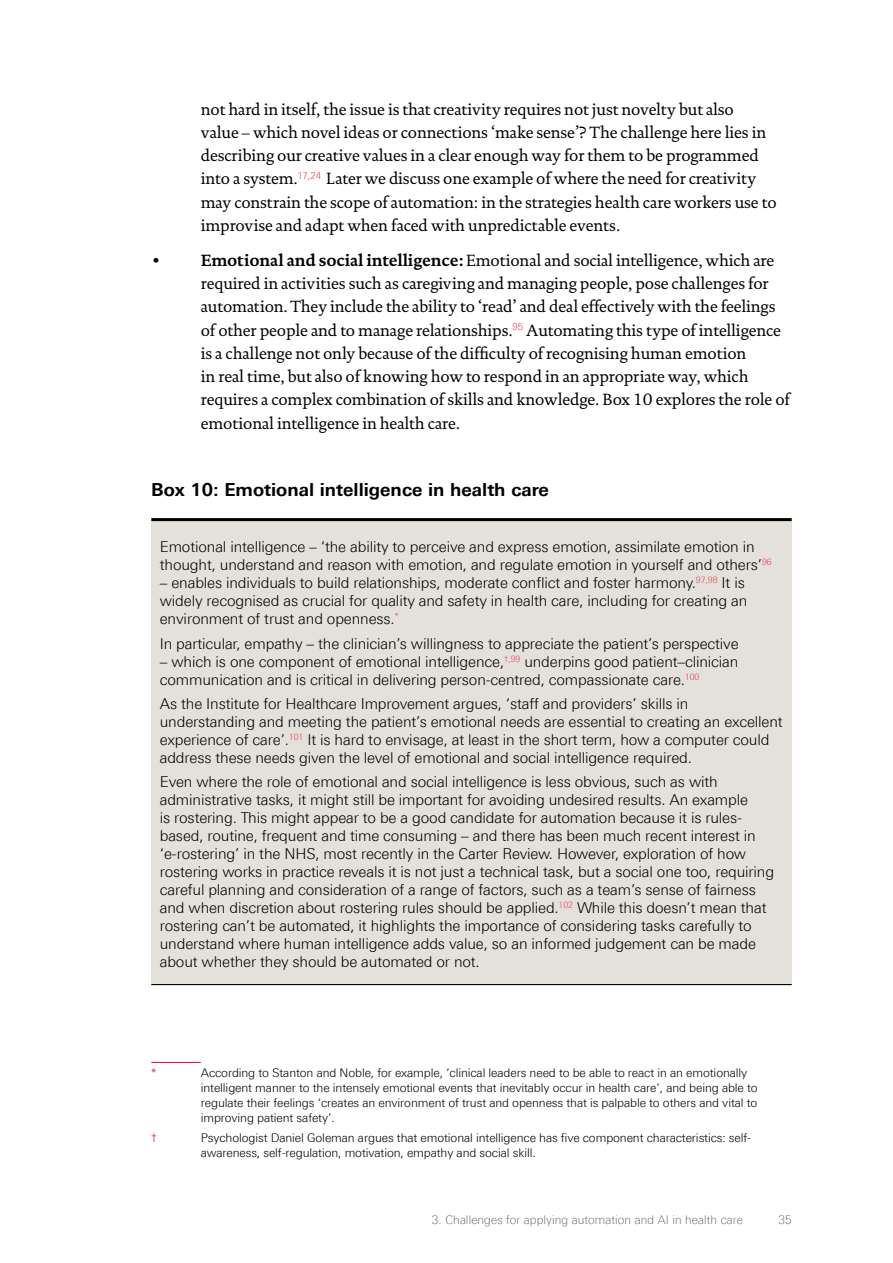
<style>
.page{position:relative;width:893px;height:1263px;background:#fff}
.page>*{position:absolute;margin:0;border:0;box-sizing:border-box;transform-origin:0 0}
.t1{font:700 18px "Linotype Univers 630";color:#000}
.t2{font:16.5px/23.2px "DTL Documenta TOT";letter-spacing:-.01em;color:#000}
.t3{font:300 15px/18px "LT Univers Basic";letter-spacing:-.01em;color:#000}
.t4{font:300 12px/15px "LT Univers Basic";letter-spacing:-.01em;color:#000}
.t5{font:100 12px "Linotype Univers 230";letter-spacing:.01em;color:#4a4a49}
.t6{font:300 12px "LT Univers Basic";color:#e50046}
.s1{font-weight:700}
</style>
<div class="page">
<div style="left:151px;top:520px;width:641px;height:124px;background:#e4e1da"></div>
<hr style="left:151px;top:518px;width:641px;height:3px;background:#000">
<div style="left:151px;top:629px;width:641px;height:67px;background:#e4e1da"></div>
<div style="left:151px;top:689px;width:641px;height:85px;background:#e4e1da"></div>
<div style="left:151px;top:768px;width:641px;height:217px;background:#e4e1da"></div>
<hr style="left:151px;top:984px;width:641px;height:1px;background:#000">
<hr style="left:151px;top:1062px;width:50px;height:1px;background:#e50046">
<p class="t2" style="left:201px;top:97px;width:577px">not hard in itself, the issue is that creativity requires not just novelty but also<br>value – which novel ideas or connections ‘make sense’? The challenge here lies in describing our creative values in a clear enough way for them to be programmed into a system.<sup>17,24</sup> Later we discuss one example of where the need for creativity may constrain the scope of automation: in the strategies health care workers use to improvise and adapt when faced with unpredictable events.</p>
<p class="t2" style="left:151px;top:249px;width:11px">•</p>
<p class="t2" style="left:201px;top:249px;width:591px"><span class="s1">Emotional and social intelligence:</span> Emotional and social intelligence, which are required in activities such as caregiving and managing people, pose challenges for automation. They include the ability to ‘read’ and deal effectively with the feelings of other people and to manage relationships.<sup>95</sup> Automating this type of intelligence is a challenge not only because of the difficulty of recognising human emotion<br>in real time, but also of knowing how to respond in an appropriate way, which requires a complex combination of skills and knowledge. Box 10 explores the role of emotional intelligence in health care.</p>
<p class="t1" style="left:151px;top:479px;width:399px">Box 10: Emotional intelligence in health care</p>
<p class="t3" style="left:160px;top:538px;width:613px">Emotional intelligence – ‘the ability to perceive and express emotion, assimilate emotion in thought, understand and reason with emotion, and regulate emotion in yourself and others’<sup>96</sup></p>
<p class="t3" style="left:160px;top:574px;width:589px">– enables individuals to build relationships, moderate conflict and foster harmony.<sup>97,98</sup> It is widely recognised as crucial for quality and safety in health care, including for creating an environment of trust and openness.<sup>*</sup></p>
<p class="t3" style="left:160px;top:634px;width:580px">In particular, empathy – the clinician’s willingness to appreciate the patient’s perspective</p>
<p class="t3" style="left:160px;top:652px;width:580px">– which is one component of emotional intelligence,<sup>†,99</sup> underpins good patient–clinician communication and is critical in delivering person-centred, compassionate care.<sup>100</sup></p>
<p class="t3" style="left:160px;top:694px;width:624px">As the Institute for Healthcare Improvement argues, ‘staff and providers’ skills in understanding and meeting the patient’s emotional needs are essential to creating an excellent experience of care’.<sup>101</sup> It is hard to envisage, at least in the short term, how a computer could address these needs given the level of emotional and social intelligence required.</p>
<p class="t3" style="left:160px;top:773px;width:616px">Even where the role of emotional and social intelligence is less obvious, such as with administrative tasks, it might still be important for avoiding undesired results. An example<br>is rostering. This might appear to be a good candidate for automation because it is rules&shy;based, routine, frequent and time consuming – and there has been much recent interest in ‘e-rostering’ in the NHS, most recently in the Carter Review. However, exploration of how rostering works in practice reveals it is not just a technical task, but a social one too, requiring careful planning and consideration of a range of factors, such as a team’s sense of fairness and when discretion about rostering rules should be applied.<sup>102</sup> While this doesn’t mean that rostering can’t be automated, it highlights the importance of considering tasks carefully to understand where human intelligence adds value, so an informed judgement can be made about whether they should be automated or not.</p>
<p class="t6" style="left:151px;top:1066px;width:7px">*</p>
<p class="t4" style="left:201px;top:1065px;width:558px">According to Stanton and Noble, for example, ‘clinical leaders need to be able to react in an emotionally intelligent manner to the intensely emotional events that inevitably occur in health care’, and being able to regulate their feelings ‘creates an environment of trust and openness that is palpable to others and vital to improving patient safety’.</p>
<p class="t6" style="left:151px;top:1130px;width:7px">†</p>
<p class="t4" style="left:201px;top:1130px;width:552px">Psychologist Daniel Goleman argues that emotional intelligence has five component characteristics: self&shy;awareness, self-regulation, motivation, empathy and social skill.</p>
<p class="t5" style="left:432px;top:1213px;width:312px">3. Challenges for applying automation and AI in health care</p>
<p class="t5" style="left:778px;top:1213px;width:15px">35</p>
</div>
